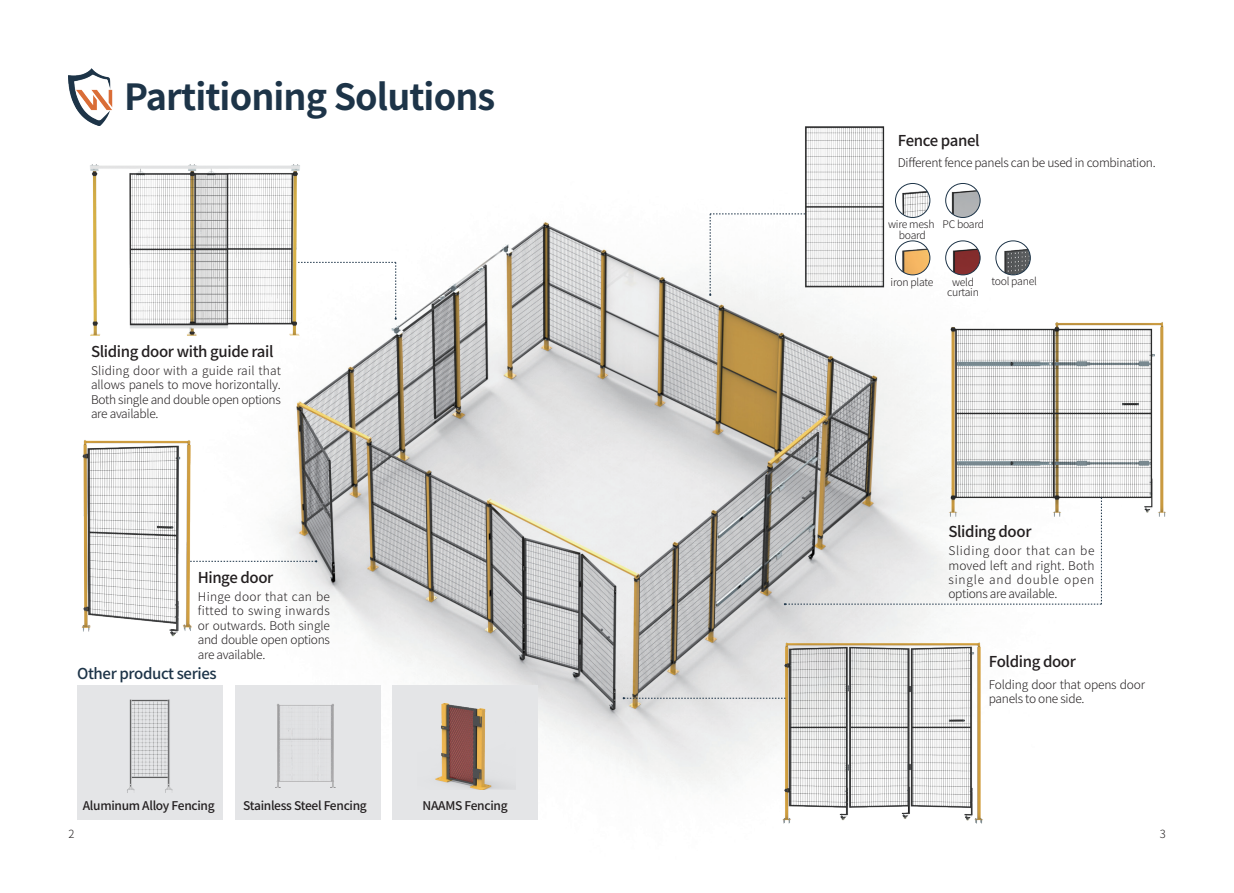
<style>
.page{position:relative;width:1234px;height:893px;background:#fff}
.page>*{position:absolute;margin:0;border:0;box-sizing:border-box;transform-origin:0 0}
.t1{font:700 36px "Source Han Sans CN";letter-spacing:-.025em;color:#1d3448}
.t2{font:500 15px "Source Han Sans CN";letter-spacing:-.025em;color:#231f20}
.t3{font:500 15px "Source Han Sans CN";letter-spacing:-.025em;color:#1d3448}
.t4{font:300 12px/14.4px "Source Han Sans CN";letter-spacing:-.025em;color:#231f20;text-align:justify}
.t5{font:500 12px "Source Han Sans CN";letter-spacing:-.025em;color:#231f20}
.t6{font:300 11.25px "Source Han Sans CN";color:#231f20}
.t7{font:300 10.5px/10.5px "Source Han Sans CN";letter-spacing:-.025em;color:#231f20;text-align:center}
</style>
<div class="page">
<img style="left:68px;top:68px;width:45px;height:58px">
<img style="left:275px;top:183px;width:827px;height:637px">
<img style="left:801px;top:126px;width:88px;height:164px">
<img style="left:895px;top:183px;width:34px;height:34px;border-radius:17px">
<div style="left:895px;top:183px;width:34px;height:35px;border:1px solid #1d3448;border-radius:50%"></div>
<img style="left:945px;top:241px;width:34px;height:34px;border-radius:17px">
<div style="left:945px;top:241px;width:35px;height:34px;border:1px solid #1d3448;border-radius:50%"></div>
<img style="left:945px;top:183px;width:34px;height:34px;border-radius:17px">
<div style="left:945px;top:183px;width:35px;height:35px;border:1px solid #1d3448;border-radius:50%"></div>
<img style="left:995px;top:241px;width:35px;height:34px;border-radius:17px">
<div style="left:995px;top:241px;width:35px;height:34px;border:1px solid #1d3448;border-radius:50%"></div>
<img style="left:895px;top:241px;width:34px;height:34px;border-radius:17px">
<div style="left:895px;top:241px;width:34px;height:34px;border:1px solid #1d3448;border-radius:50%"></div>
<img style="left:81px;top:440px;width:111px;height:197px">
<img style="left:940px;top:315px;width:225px;height:209px">
<img style="left:90px;top:164px;width:218px;height:178px">
<img style="left:772px;top:636px;width:219px;height:188px">
<svg style="left:298px;top:262px;width:98px;height:58px"></svg>
<svg style="left:190px;top:560px;width:127px;height:2px"></svg>
<svg style="left:709px;top:214px;width:95px;height:82px"></svg>
<svg style="left:783px;top:497px;width:318px;height:108px"></svg>
<svg style="left:622px;top:697px;width:163px;height:2px"></svg>
<div style="left:235px;top:685px;width:145px;height:135px;background:#e4e5e7"></div>
<div style="left:392px;top:685px;width:146px;height:135px;background:#e4e5e7"></div>
<div style="left:77px;top:685px;width:146px;height:135px;background:#e4e5e7"></div>
<img style="left:275px;top:704px;width:61px;height:84px">
<img style="left:435px;top:703px;width:68px;height:86px">
<img style="left:127px;top:699px;width:46px;height:94px">
<h1 class="t1" style="left:124px;top:76px;width:372px">Partitioning Solutions</h1>
<p class="t2" style="left:91px;top:343px;width:184px">Sliding door with guide rail</p>
<p class="t4" style="left:91px;top:364px;width:191px">Sliding door with a guide rail that allows panels to move horizontally.<br>Both single and double open options are available.</p>
<p class="t2" style="left:198px;top:569px;width:77px">Hinge door</p>
<p class="t4" style="left:198px;top:590px;width:134px">Hinge door that can be fitted to swing inwards or outwards. Both single and double open options are available.</p>
<p class="t3" style="left:77px;top:665px;width:141px">Other product series</p>
<p class="t5" style="left:83px;top:799px;width:133px">Aluminum Alloy Fencing</p>
<p class="t5" style="left:243px;top:799px;width:125px">Stainless Steel Fencing</p>
<p class="t5" style="left:422px;top:799px;width:86px">NAAMS Fencing</p>
<p class="t2" style="left:897px;top:132px;width:83px">Fence panel</p>
<p class="t4" style="left:897px;top:155px;width:259px">Different fence panels can be used in combination.</p>
<p class="t7" style="left:887px;top:219px;width:48px">wire mesh board</p>
<p class="t7" style="left:942px;top:219px;width:43px">PC board</p>
<p class="t7" style="left:890px;top:277px;width:44px">iron plate</p>
<p class="t7" style="left:991px;top:276px;width:47px">tool panel</p>
<p class="t7" style="left:946px;top:277px;width:33px">weld curtain</p>
<p class="t2" style="left:948px;top:523px;width:84px">Sliding door</p>
<p class="t4" style="left:948px;top:544px;width:147px">Sliding door that can be moved left and right. Both single and double open options are available.</p>
<p class="t2" style="left:988px;top:653px;width:88px">Folding door</p>
<p class="t4" style="left:988px;top:677px;width:158px">Folding door that opens door panels to one side.</p>
<p class="t6" style="left:68px;top:827px;width:8px">2</p>
<p class="t6" style="left:1159px;top:827px;width:8px">3</p>
</div>
